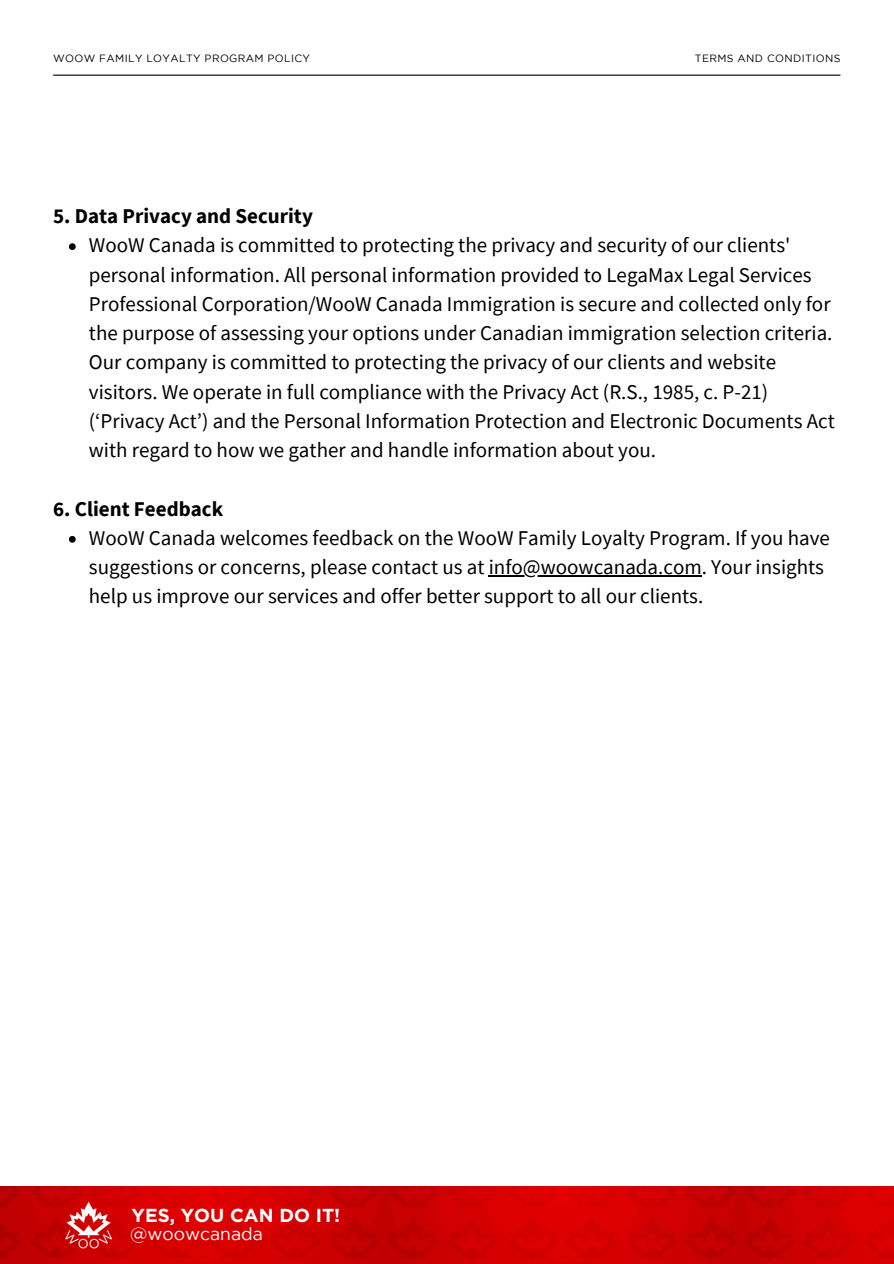
<style>
.page{position:relative;width:894px;height:1264px;background:#fff}
.page>*{position:absolute;margin:0;border:0;box-sizing:border-box;transform-origin:0 0}
.t1{font:21px/29.2px "Source Sans Pro";color:#000}
.t2{font:700 21px "Source Sans Pro";color:#000}
.t3{font:700 18.75px "Gotham";color:#fff}
.t4{font:17.55px "Gotham";color:#fff}
.t5{font:10.5px "Gotham";letter-spacing:.035em;color:#000}
</style>
<div class="page">
<img style="left:0;top:1186px;width:893px;height:77px">
<img style="left:57px;top:1195px;width:64px;height:58px">
<hr style="left:53px;top:75px;width:787px;height:1px;background:#000">
<svg style="left:69px;top:243px;width:7px;height:7px"></svg>
<svg style="left:69px;top:536px;width:7px;height:6px"></svg>
<hr style="left:488px;top:575px;width:213px;height:1px;background:#000">
<p class="t5" style="left:53px;top:54px;width:258px">WOOW FAMILY LOYALTY PROGRAM POLICY</p>
<p class="t5" style="left:694px;top:54px;width:147px">TERMS AND CONDITIONS</p>
<h3 class="t2" style="left:53px;top:202px;width:261px">5. Data Privacy and Security</h3>
<p class="t1" style="left:89px;top:230px;width:747px">WooW Canada is committed to protecting the privacy and security of our clients' personal information. All personal information provided to LegaMax Legal Services Professional Corporation/WooW Canada Immigration is secure and collected only for the purpose of assessing your options under Canadian immigration selection criteria.<br>Our company is committed to protecting the privacy of our clients and website visitors. We operate in full compliance with the Privacy Act (R.S., 1985, c. P-21) (‘Privacy Act’) and the Personal Information Protection and Electronic Documents Act with regard to how we gather and handle information about you.</p>
<p class="t2" style="left:53px;top:495px;width:171px">6. Client Feedback</p>
<h4 class="t1" style="left:89px;top:523px;width:742px">WooW Canada welcomes feedback on the WooW Family Loyalty Program. If you have suggestions or concerns, please contact us at info@woowcanada.com. Your insights help us improve our services and offer better support to all our clients.</h4>
<h1 class="t3" style="left:132px;top:1204px;width:210px">YES, YOU CAN DO IT!</h1>
<p class="t4" style="left:130px;top:1227px;width:134px">@woowcanada</p>
</div>
